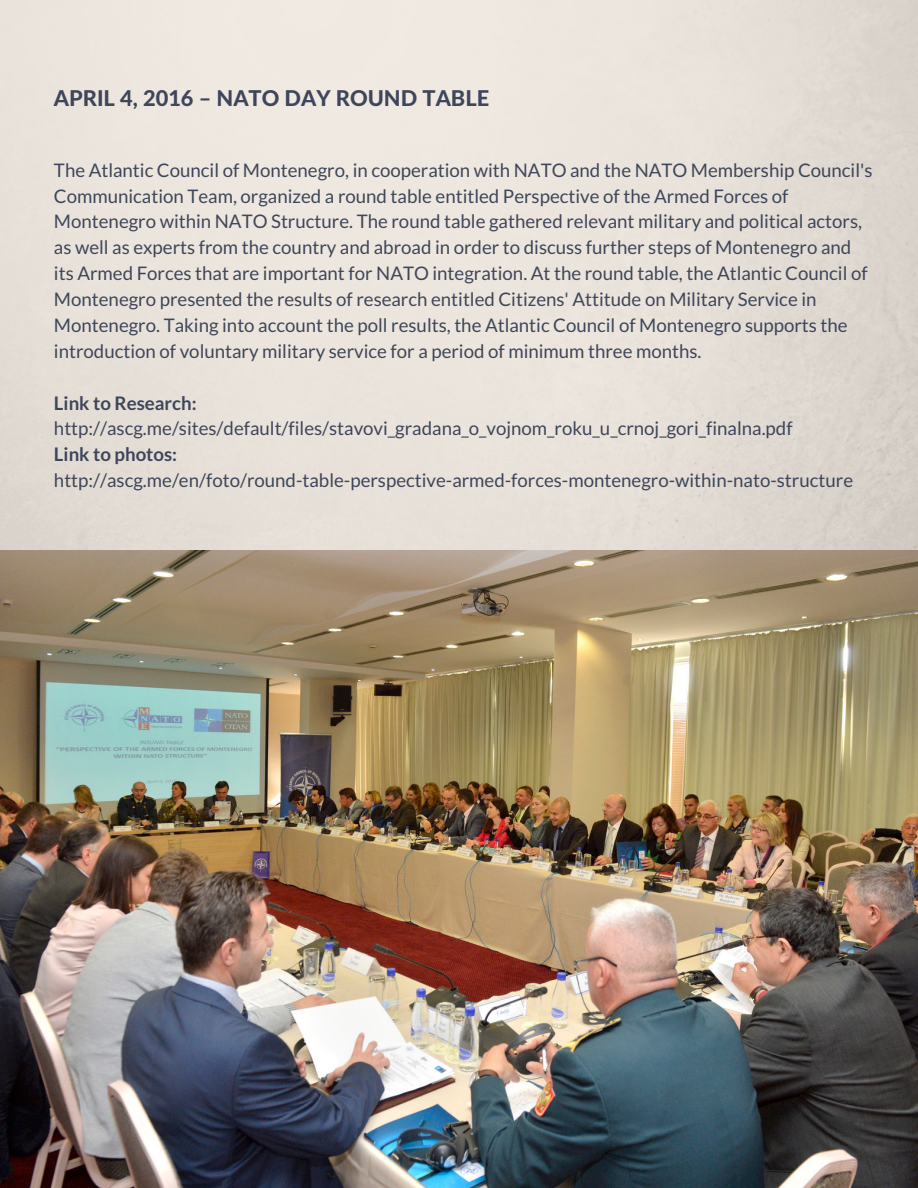
<style>
.page{position:relative;width:918px;height:1188px;background:#fff}
.page>*{position:absolute;margin:0;border:0;box-sizing:border-box;transform-origin:0 0}
.t1{font:800 21.75px "Lato";color:#3d465a}
.t2{font:18.75px/25.8px "Lato";color:#3d465a}
.t3{font:700 18.75px "Lato";color:#3d465a}
</style>
<div class="page">
<img style="left:0;top:550px;width:918px;height:638px">
<p class="t1" style="left:54px;top:84px;width:437px">APRIL 4, 2016 – NATO DAY ROUND TABLE</p>
<p class="t2" style="left:54px;top:156px;width:820px">The Atlantic Council of Montenegro, in cooperation with NATO and the NATO Membership Council's Communication Team, organized a round table entitled Perspective of the Armed Forces of Montenegro within NATO Structure. The round table gathered relevant military and political actors, as well as experts from the country and abroad in order to discuss further steps of Montenegro and its Armed Forces that are important for NATO integration. At the round table, the Atlantic Council of Montenegro presented the results of research entitled Citizens' Attitude on Military Service in Montenegro. Taking into account the poll results, the Atlantic Council of Montenegro supports the introduction of voluntary military service for a period of minimum three months.</p>
<p class="t3" style="left:54px;top:391px;width:144px">Link to Research:</p>
<p class="t2" style="left:54px;top:415px;width:740px">http://ascg.me/sites/default/files/stavovi_gradana_o_vojnom_roku_u_crnoj_gori_finalna.pdf</p>
<p class="t3" style="left:54px;top:443px;width:125px">Link to photos:</p>
<p class="t2" style="left:54px;top:467px;width:801px">http://ascg.me/en/foto/round-table-perspective-armed-forces-montenegro-within-nato-structure</p>
</div>
